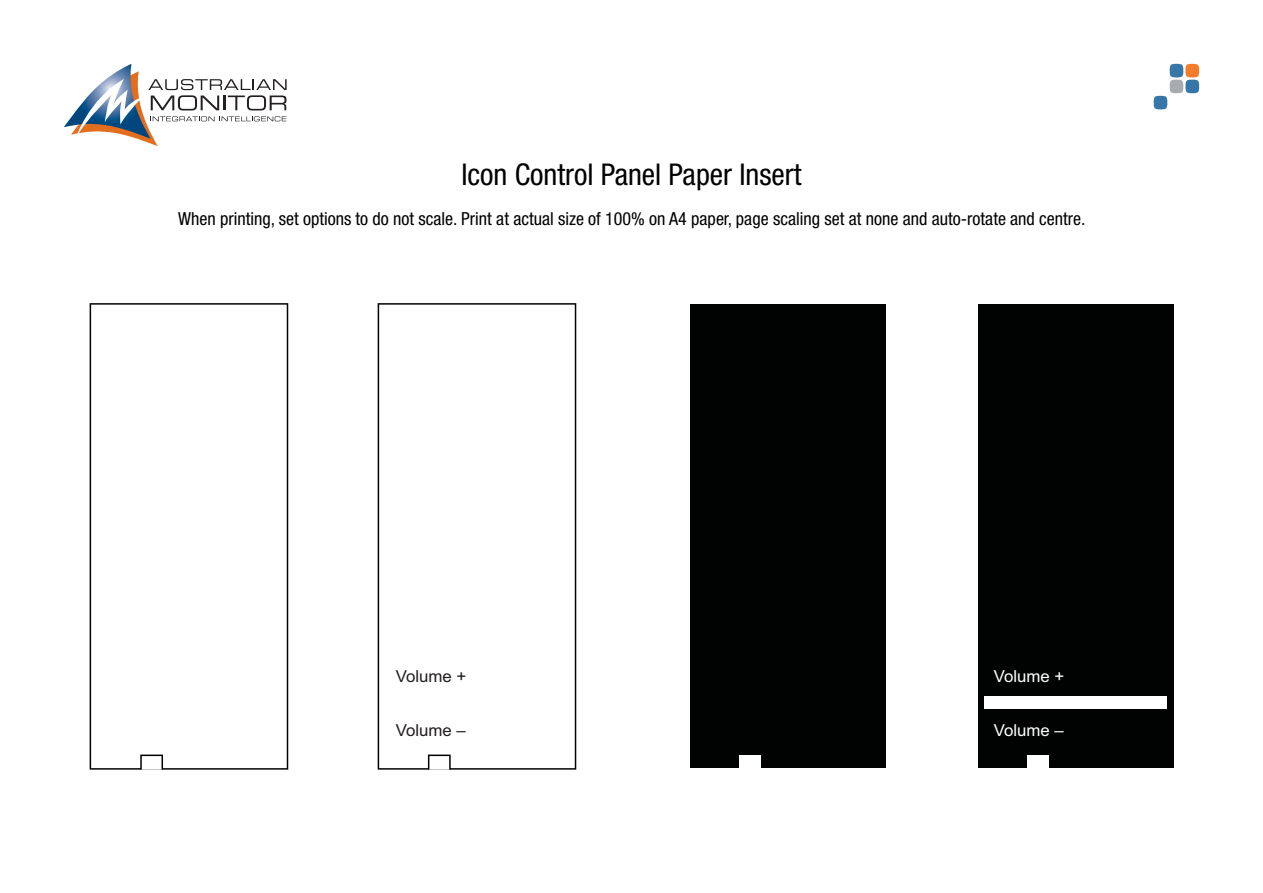
<style>
.page{position:relative;width:1263px;height:893px;background:#fff}
.page>*{position:absolute;margin:0;border:0;box-sizing:border-box;transform-origin:0 0}
.t1{font:condensed 30px "Helvetica Neue";color:#000}
.t2{font:condensed 18px "Helvetica Neue";color:#000}
.t3{font:16.5px "Arial";color:#221e1f}
.t4{font:16.5px "Arial";color:#fff}
</style>
<div class="page">
<div style="left:978px;top:305px;width:195px;height:463px;background:#010202"></div>
<div style="left:1028px;top:755px;width:21px;height:14px;background:#fff"></div>
<div style="left:690px;top:305px;width:195px;height:463px;background:#010202"></div>
<div style="left:740px;top:755px;width:21px;height:14px;background:#fff"></div>
<svg style="left:378px;top:303px;width:198px;height:467px"></svg>
<svg style="left:90px;top:303px;width:198px;height:467px"></svg>
<div style="left:141px;top:755px;width:21px;height:15px;background:#fff"></div>
<div style="left:140px;top:755px;width:23px;height:15px;border:2px solid #010202"></div>
<div style="left:429px;top:755px;width:21px;height:15px;background:#fff"></div>
<div style="left:428px;top:755px;width:23px;height:15px;border:2px solid #010202"></div>
<div style="left:984px;top:696px;width:183px;height:13px;background:#fff"></div>
<svg style="left:64px;top:64px;width:223px;height:82px"></svg>
<svg style="left:1154px;top:64px;width:45px;height:45px"></svg>
<h1 class="t1" style="left:461px;top:164px;width:342px">Icon Control Panel Paper Insert</h1>
<p class="t2" style="left:178px;top:213px;width:909px">When printing, set options to do not scale. Print at actual size of 100% on A4 paper, page scaling set at none and auto-rotate and centre.</p>
<p class="t3" style="left:396px;top:666px;width:72px">Volume +</p>
<p class="t3" style="left:396px;top:721px;width:72px">Volume –</p>
<p class="t4" style="left:994px;top:666px;width:72px">Volume +</p>
<p class="t4" style="left:994px;top:721px;width:72px">Volume –</p>
</div>
